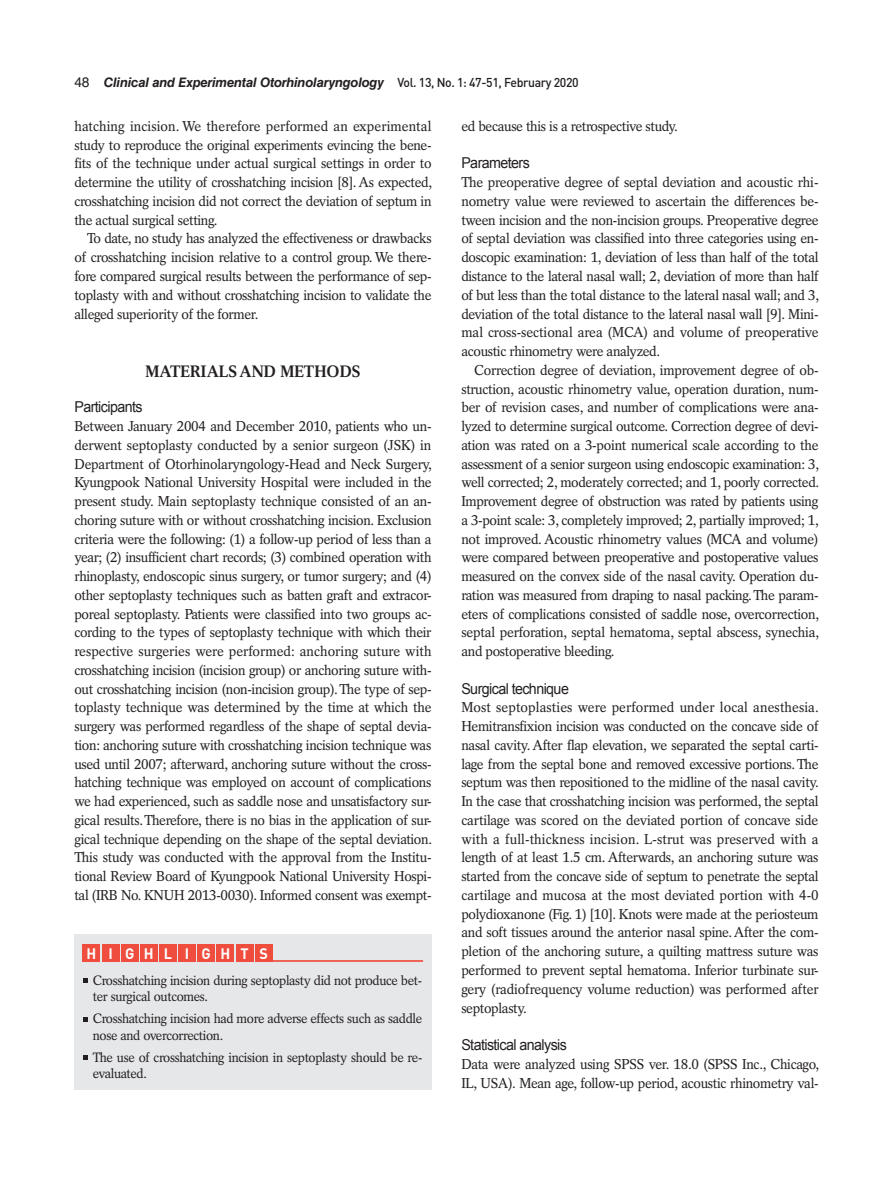
<style>
.page{position:relative;width:893px;height:1191px;background:#fff}
.page>*{position:absolute;margin:0;border:0;box-sizing:border-box;transform-origin:0 0}
.본문_대제목{font:700 16.5px "Rotation LT Std";color:#231f20;scale:.95 1}
.본문_중제목{font:15px "Arial";letter-spacing:-.04em;color:#231f20;scale:.95 1}
.t1{font:700 15px "DIN Pro";color:#fff;scale:.96 1}
.본문_0{font:14.25px/18.8px "Rotation LT Std";letter-spacing:-.025em;color:#231f20;text-align:justify;scale:.95 1}
.본문{font:14.25px/18.8px "Rotation LT Std";letter-spacing:-.025em;color:#231f20;text-align:justify;scale:.95 1}
.하이라이트{font:13.5px/16.2px "Rotation LT Std";letter-spacing:-.025em;color:#231f20;scale:.95 1}
.t2{font:italic 700 13.05px "Helvetica LT Std";letter-spacing:-.015em;color:#231f20}
.s1{font-weight:400;font-style:normal;font-size:13.8px}
.s2{font-family:"DIN Pro";font-weight:500;font-style:normal;font-size:12.75px}
</style>
<div class="page">
<div style="left:74px;top:964px;width:358px;height:126px;background:#e6e7e9"></div>
<svg style="left:84px;top:978px;width:4px;height:4px"></svg>
<svg style="left:84px;top:1017px;width:4px;height:4px"></svg>
<svg style="left:84px;top:1055px;width:4px;height:5px"></svg>
<div style="left:74px;top:934px;width:358px;height:30px;background:#e6e7e9"></div>
<div style="left:83px;top:944px;width:17px;height:17px;background:#ef4d3d"></div>
<div style="left:159px;top:944px;width:17px;height:17px;background:#ef4d3d"></div>
<div style="left:102px;top:944px;width:17px;height:17px;background:#ef4d3d"></div>
<div style="left:179px;top:944px;width:17px;height:17px;background:#ef4d3d"></div>
<div style="left:121px;top:944px;width:17px;height:17px;background:#ef4d3d"></div>
<div style="left:198px;top:944px;width:17px;height:17px;background:#ef4d3d"></div>
<div style="left:140px;top:944px;width:17px;height:17px;background:#ef4d3d"></div>
<div style="left:217px;top:944px;width:17px;height:17px;background:#ef4d3d"></div>
<div style="left:236px;top:944px;width:17px;height:17px;background:#ef4d3d"></div>
<div style="left:255px;top:944px;width:17px;height:17px;background:#ef4d3d"></div>
<hr style="left:272px;top:960px;width:151px;height:1px;background:#ef4d3d">
<p class="t2" style="left:74px;top:74px;width:506px"><span class="s1">48</span> Clinical and Experimental Otorhinolaryngology <span class="s2">Vol. 13, No. 1: 47-51, February 2020</span></p>
<p class="본문" style="left:74px;top:117px;width:378px">hatching incision. We therefore performed an experimental study to reproduce the original experiments evincing the bene&shy;fits of the technique under actual surgical settings in order to determine the utility of crosshatching incision [8]. As expected, crosshatching incision did not correct the deviation of septum in the actual surgical setting.</p>
<p class="본문" style="left:74px;top:229px;width:377px;text-indent:13px">To date, no study has analyzed the effectiveness or drawbacks of crosshatching incision relative to a control group. We there&shy;fore compared surgical results between the performance of sep&shy;toplasty with and without crosshatching incision to validate the alleged superiority of the former.</p>
<p class="본문_0" style="left:461px;top:117px;width:230px">ed because this is a retrospective study.</p>
<p class="본문_중제목" style="left:461px;top:153px;width:74px">Parameters</p>
<p class="본문_0" style="left:461px;top:173px;width:378px">The preoperative degree of septal deviation and acoustic rhi&shy;nometry value were reviewed to ascertain the differences be&shy;tween incision and the non-incision groups. Preoperative degree of septal deviation was classified into three categories using en&shy;doscopic examination: 1, deviation of less than half of the total distance to the lateral nasal wall; 2, deviation of more than half of but less than the total distance to the lateral nasal wall; and 3, deviation of the total distance to the lateral nasal wall [9]. Mini&shy;mal cross-sectional area (MCA) and volume of preoperative acoustic rhinometry were analyzed.</p>
<p class="본문" style="left:461px;top:360px;width:378px;text-indent:13px">Correction degree of deviation, improvement degree of ob&shy;struction, acoustic rhinometry value, operation duration, num&shy;ber of revision cases, and number of complications were ana&shy;lyzed to determine surgical outcome. Correction degree of devi&shy;ation was rated on a 3-point numerical scale according to the assessment of a senior surgeon using endoscopic examination: 3, well corrected; 2, moderately corrected; and 1, poorly corrected.<br>Improvement degree of obstruction was rated by patients using a 3-point scale: 3, completely improved; 2, partially improved; 1, not improved. Acoustic rhinometry values (MCA and volume) were compared between preoperative and postoperative values measured on the convex side of the nasal cavity. Operation du&shy;ration was measured from draping to nasal packing. The param&shy;eters of complications consisted of saddle nose, overcorrection, septal perforation, septal hematoma, septal abscess, synechia, and postoperative bleeding.</p>
<p class="본문_중제목" style="left:461px;top:678px;width:115px">Surgical technique</p>
<p class="본문_0" style="left:461px;top:698px;width:378px">Most septoplasties were performed under local anesthesia.<br>Hemitransfixion incision was conducted on the concave side of nasal cavity. After flap elevation, we separated the septal carti&shy;lage from the septal bone and removed excessive portions. The septum was then repositioned to the midline of the nasal cavity.<br>In the case that crosshatching incision was performed, the septal cartilage was scored on the deviated portion of concave side with a full-thickness incision. L-strut was preserved with a length of at least 1.5 cm. Afterwards, an anchoring suture was started from the concave side of septum to penetrate the septal cartilage and mucosa at the most deviated portion with 4-0 polydioxanone (Fig. 1) [10]. Knots were made at the periosteum and soft tissues around the anterior nasal spine. After the com&shy;pletion of the anchoring suture, a quilting mattress suture was performed to prevent septal hematoma. Inferior turbinate sur&shy;gery (radiofrequency volume reduction) was performed after septoplasty.</p>
<p class="본문_중제목" style="left:461px;top:1035px;width:113px">Statistical analysis</p>
<p class="본문_0" style="left:461px;top:1054px;width:378px">Data were analyzed using SPSS ver. 18.0 (SPSS Inc., Chicago,<br>IL, USA). Mean age, follow-up period, acoustic rhinometry val-</p>
<p class="본문_대제목" style="left:145px;top:361px;width:228px">MATERIALS AND METHODS</p>
<p class="본문_중제목" style="left:74px;top:397px;width:73px">Participants</p>
<p class="본문_0" style="left:74px;top:417px;width:378px">Between January 2004 and December 2010, patients who un&shy;derwent septoplasty conducted by a senior surgeon (JSK) in Department of Otorhinolaryngology-Head and Neck Surgery, Kyungpook National University Hospital were included in the present study. Main septoplasty technique consisted of an an&shy;choring suture with or without crosshatching incision. Exclusion criteria were the following: (1) a follow-up period of less than a year; (2) insufficient chart records; (3) combined operation with rhinoplasty, endoscopic sinus surgery, or tumor surgery; and (4) other septoplasty techniques such as batten graft and extracor&shy;poreal septoplasty. Patients were classified into two groups ac&shy;cording to the types of septoplasty technique with which their respective surgeries were performed: anchoring suture with crosshatching incision (incision group) or anchoring suture with&shy;out crosshatching incision (non-incision group). The type of sep&shy;toplasty technique was determined by the time at which the surgery was performed regardless of the shape of septal devia&shy;tion: anchoring suture with crosshatching incision technique was used until 2007; afterward, anchoring suture without the cross&shy;hatching technique was employed on account of complications we had experienced, such as saddle nose and unsatisfactory sur&shy;gical results. Therefore, there is no bias in the application of sur&shy;gical technique depending on the shape of the septal deviation.<br>This study was conducted with the approval from the Institu&shy;tional Review Board of Kyungpook National University Hospi&shy;tal (IRB No. KNUH 2013-0030). Informed consent was exempt-</p>
<p class="t1" style="left:86px;top:943px;width:12px">H</p>
<p class="t1" style="left:108px;top:943px;width:6px">I</p>
<p class="t1" style="left:125px;top:943px;width:11px">G</p>
<p class="t1" style="left:144px;top:943px;width:12px">H</p>
<p class="t1" style="left:164px;top:943px;width:10px">L</p>
<p class="t1" style="left:185px;top:943px;width:6px">I</p>
<p class="t1" style="left:202px;top:943px;width:11px">G</p>
<p class="t1" style="left:220px;top:943px;width:12px">H</p>
<p class="t1" style="left:240px;top:943px;width:10px">T</p>
<p class="t1" style="left:259px;top:943px;width:10px">S</p>
<p class="하이라이트" style="left:93px;top:971px;width:348px">Crosshatching incision during septoplasty did not produce bet&shy;ter surgical outcomes.</p>
<p class="하이라이트" style="left:93px;top:1010px;width:348px">Crosshatching incision had more adverse effects such as saddle nose and overcorrection.</p>
<p class="하이라이트" style="left:93px;top:1049px;width:348px">The use of crosshatching incision in septoplasty should be re&shy;evaluated.</p>
</div>
